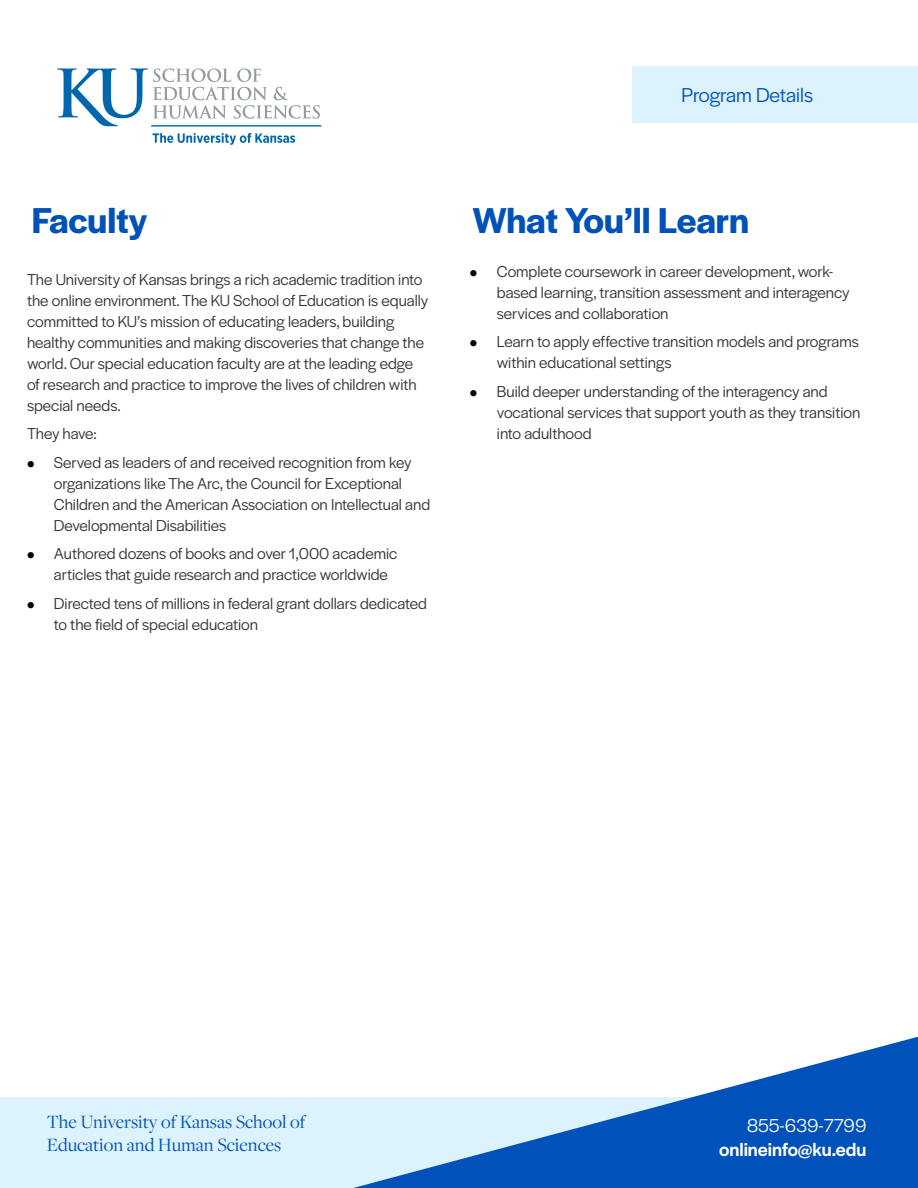
<style>
.page{position:relative;width:918px;height:1188px;background:#fff}
.page>*{position:absolute;margin:0;border:0;box-sizing:border-box;transform-origin:0 0}
.t1{font:600 37.5px "Halyard Display";color:#0051ba}
.t2{font:21px "Halyard Display";letter-spacing:-.005em;color:#0051ba}
.t3{font:19.5px/23.4px "Freight Disp Pro";color:#0051ba}
.t4{font:500 19.5px "Halyard Display";color:#fff}
.t5{font:19.5px "Halyard Display";color:#fff}
.t6{font:16.5px/21px "Halyard Display";color:#333}
.t7{font:16.5px "Halyard Display";letter-spacing:-.02em;color:#333}
.s1{font-family:"Freight Sans Pro";color:#000}
</style>
<div class="page">
<div style="left:0;top:1098px;width:918px;height:90px;background:#dcf2fc"></div>
<div style="left:632px;top:66px;width:286px;height:57px;background:#dcf2fc"></div>
<hr style="left:151px;top:125px;width:170px;height:2px;background:#0067ae">
<svg style="left:153px;top:133px;width:142px;height:12px"></svg>
<svg style="left:57px;top:68px;width:263px;height:58px"></svg>
<svg style="left:301px;top:1036px;width:617px;height:152px"></svg>
<h1 class="t1" style="left:32px;top:194px;width:117px">Faculty</h1>
<p class="t6" style="left:27px;top:268px;width:403px">The University of Kansas brings a rich academic tradition into the online environment. The KU School of Education is equally committed to KU’s mission of educating leaders, building healthy communities and making discoveries that change the world. Our special education faculty are at the leading edge of research and practice to improve the lives of children with special needs.</p>
<p class="t7" style="left:27px;top:422px;width:71px">They have:</p>
<p class="t6" style="left:54px;top:451px;width:378px;text-indent:-27px"><span class="s1">•</span> Served as leaders of and received recognition from key organizations like The Arc, the Council for Exceptional Children and the American Association on Intellectual and Developmental Disabilities</p>
<p class="t6" style="left:54px;top:542px;width:345px;text-indent:-27px"><span class="s1">•</span> Authored dozens of books and over 1,000 academic articles that guide research and practice worldwide</p>
<p class="t6" style="left:54px;top:592px;width:374px;text-indent:-27px"><span class="s1">•</span> Directed tens of millions in federal grant dollars dedicated to the field of special education</p>
<p class="t2" style="left:681px;top:81px;width:133px">Program Details</p>
<h1 class="t1" style="left:472px;top:194px;width:278px">What You’ll Learn</h1>
<p class="t6" style="left:497px;top:260px;width:354px;text-indent:-27px"><span class="s1">•</span> Complete coursework in career development, work&shy;based learning, transition assessment and interagency services and collaboration</p>
<p class="t6" style="left:497px;top:331px;width:363px;text-indent:-27px"><span class="s1">•</span> Learn to apply effective transition models and programs within educational settings</p>
<p class="t6" style="left:497px;top:380px;width:365px;text-indent:-27px"><span class="s1">•</span> Build deeper understanding of the interagency and vocational services that support youth as they transition into adulthood</p>
<p class="t3" style="left:47px;top:1109px;width:260px">The University of Kansas School of<br>Education and Human Sciences</p>
<p class="t5" style="left:747px;top:1112px;width:121px">855-639-7799</p>
<p class="t4" style="left:719px;top:1135px;width:149px">onlineinfo@ku.edu</p>
</div>
